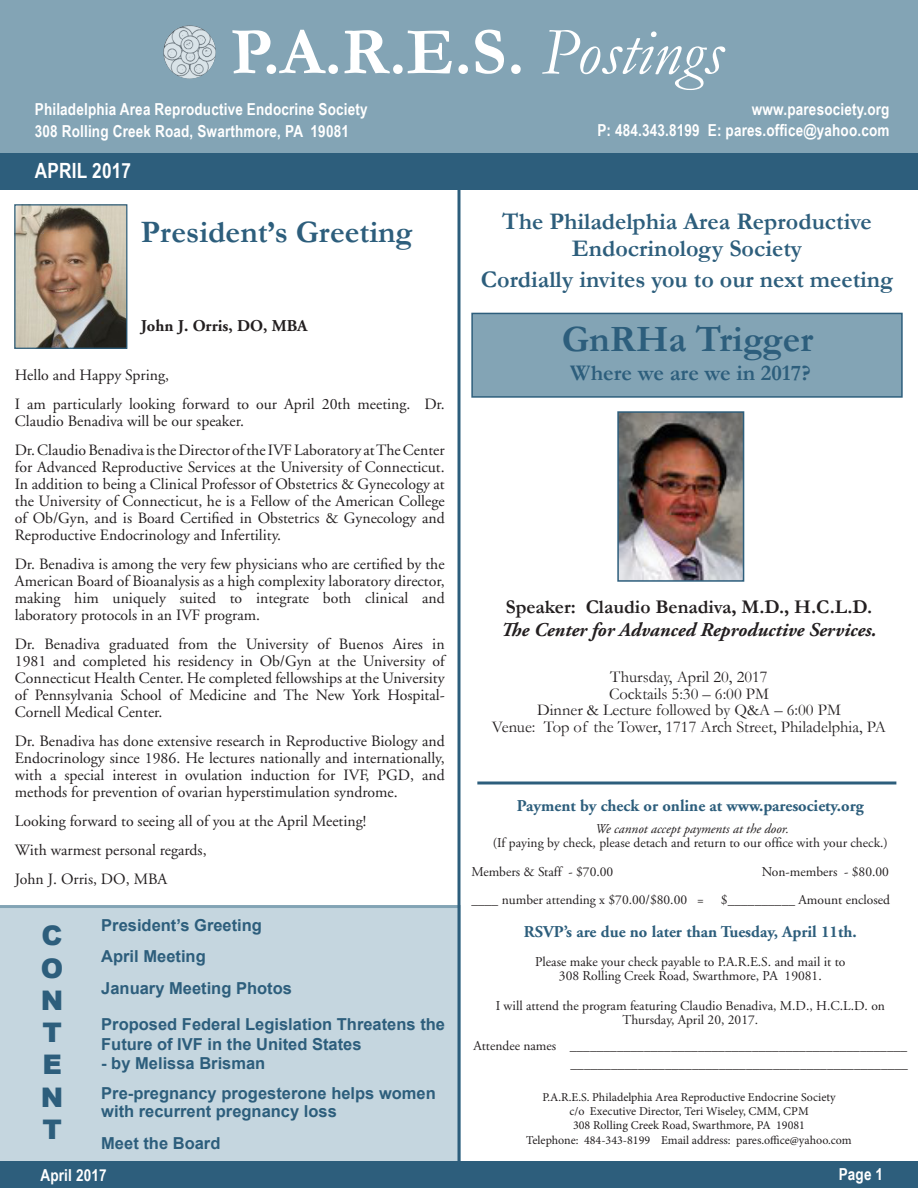
<style>
.page{position:relative;width:918px;height:1188px;background:#fff}
.page>*{position:absolute;margin:0;border:0;box-sizing:border-box;transform-origin:0 0}
.t1{font:700 67.5px "Garamond";color:#fff}
.t2{font:700 37.5px "Garamond";color:#2d5e7c}
.Body_Text{font:700 31.5px "Garamond";color:#2d5e7c}
.t3{font:900 27px "Arial";color:#2d5e7c}
.Photo_Caption{font:700 24px/27px "Garamond";color:#2d5e7c;text-align:center}
.t4{font:700 22.5px "Garamond";color:#2d5e7c}
.t5{font:700 21px "Arial Narrow";letter-spacing:.01em;color:#fff}
.Body_text{font:italic 700 19.5px "Adobe Garamond Pro";color:#231f20}
.Body_text-2{font:700 19.5px "Garamond";color:#231f20}
.Body_Text-2{font:700 16.5px/19.5px "Arial";color:#2d5e7c}
.t6{font:700 16.5px/21.6px "Arial Narrow";letter-spacing:.01em;color:#fff}
.Body_text-3{font:16.5px "Garamond";color:#231f20}
.Body_Text-3{font:700 16.5px "Adobe Garamond";color:#2d5e7c}
.Body_Text-4{font:700 16.5px "Adobe Garamond";color:#231f20}
.Body_Text-5{font:15.75px/17px "Adobe Garamond";color:#231f20;text-align:justify}
.Body_Text-6{font:13.5px/14.5px "Adobe Garamond";color:#231f20;text-align:center}
.Body_Text-7{font:italic 13.5px "Adobe Garamond";color:#231f20}
.t7{font:12px "Minion Pro";color:#231f20}
.s1{font-weight:400;font-style:italic}
</style>
<div class="page">
<div style="left:471px;top:313px;width:432px;height:85px;background:#83a4b5;border:2px solid #2d5e7c"></div>
<div style="left:0;top:908px;width:460px;height:258px;background:#c5d6df"></div>
<div style="left:0;top:0;width:918px;height:153px;background:#83a4b5"></div>
<div style="left:0;top:1161px;width:918px;height:27px;background:#2d5e7c"></div>
<img style="left:163px;top:25px;width:53px;height:54px">
<div style="left:162px;top:24px;width:56px;height:57px;border:2px solid #83a4b5;border-radius:50%"></div>
<div style="left:0;top:153px;width:918px;height:36px;background:#2d5e7c"></div>
<hr style="left:0;top:905px;width:460px;height:3px;background:#83a4b5">
<hr style="left:458px;top:184px;width:2px;height:980px;background:#2d5e7c">
<img style="left:16px;top:206px;width:109px;height:141px">
<div style="left:14px;top:204px;width:113px;height:145px;border:1px solid #2d5e7c"></div>
<hr style="left:477px;top:782px;width:419px;height:2px;background:#2d5e7c">
<img style="left:620px;top:414px;width:121px;height:165px">
<div style="left:617px;top:411px;width:127px;height:171px;border:2px solid #2d5e7c"></div>
<p class="t1" style="left:231px;top:12px;width:493px">P.A.R.E.S. <span class="s1">Postings</span></p>
<p class="t6" style="left:35px;top:99px;width:334px">Philadelphia Area Reproductive Endocrine Society<br>308 Rolling Creek Road, Swarthmore, PA 19081</p>
<p class="t6" style="left:752px;top:99px;width:139px">www.paresociety.org</p>
<p class="t6" style="left:597px;top:120px;width:294px">P: 484.343.8199 E: pares.office@yahoo.com</p>
<p class="t5" style="left:35px;top:159px;width:98px">APRIL 2017</p>
<p class="Body_Text" style="left:141px;top:213px;width:273px">President’s Greeting</p>
<p class="Body_Text-4" style="left:141px;top:317px;width:168px">John J. Orris, DO, MBA</p>
<p class="Body_Text-5" style="left:15px;top:367px;width:156px">Hello and Happy Spring,</p>
<p class="Body_Text-5" style="left:15px;top:396px;width:431px">I am particularly looking forward to our April 20th meeting. Dr.<br>Claudio Benadiva will be our speaker.</p>
<p class="Body_Text-5" style="left:15px;top:442px;width:431px">Dr. Claudio Benadiva is the Director of the IVF Laboratory at TheCenter for Advanced Reproductive Services at the University of Connecticut.<br>In addition to being a Clinical Professor of Obstetrics &amp; Gynecology at the University of Connecticut, he is a Fellow of the American College of Ob/Gyn, and is Board Certified in Obstetrics &amp; Gynecology and Reproductive Endocrinology and Infertility.</p>
<p class="Body_Text-5" style="left:15px;top:556px;width:431px">Dr. Benadiva is among the very few physicians who are certified by the American Board of Bioanalysis as a high complexity laboratory director, making him uniquely suited to integrate both clinical and laboratory protocols in an IVF program.</p>
<p class="Body_Text-5" style="left:15px;top:636px;width:431px">Dr. Benadiva graduated from the University of Buenos Aires in 1981 and completed his residency in Ob/Gyn at the University of Connecticut Health Center. He completed fellowships at the University of Pennsylvania School of Medicine and The New York Hospital-Cornell Medical Center.</p>
<p class="Body_Text-5" style="left:15px;top:733px;width:431px">Dr. Benadiva has done extensive research in Reproductive Biology and Endocrinology since 1986. He lectures nationally and internationally, with a special interest in ovulation induction for IVF, PGD, and methods for prevention of ovarian hyperstimulation syndrome.</p>
<p class="Body_Text-5" style="left:15px;top:813px;width:353px">Looking forward to seeing all of you at the April Meeting!</p>
<p class="Body_Text-5" style="left:15px;top:842px;width:193px">With warmest personal regards,</p>
<p class="Body_Text-5" style="left:15px;top:871px;width:154px">John J. Orris, DO, MBA</p>
<p class="t3" style="left:42px;top:921px;width:23px">C</p>
<p class="t3" style="left:41px;top:953px;width:24px">O</p>
<p class="t3" style="left:41px;top:985px;width:24px">N</p>
<p class="t3" style="left:42px;top:1018px;width:21px">T</p>
<p class="t3" style="left:42px;top:1050px;width:21px">E</p>
<p class="t3" style="left:41px;top:1082px;width:24px">N</p>
<p class="t3" style="left:42px;top:1114px;width:21px">T</p>
<p class="Body_Text-2" style="left:101px;top:916px;width:162px">President’s Greeting</p>
<p class="Body_Text-2" style="left:101px;top:947px;width:106px">April Meeting</p>
<p class="Body_Text-2" style="left:101px;top:979px;width:192px">January Meeting Photos</p>
<p class="Body_Text-2" style="left:101px;top:1015px;width:345px">Proposed Federal Legislation Threatens the<br>Future of IVF in the United States</p>
<p class="Body_Text-2" style="left:101px;top:1054px;width:166px">- by Melissa Brisman</p>
<p class="Body_Text-2" style="left:101px;top:1085px;width:336px;line-height:18px">Pre-pregnancy progesterone helps women with recurrent pregnancy loss</p>
<p class="Body_Text-2" style="left:101px;top:1134px;width:121px">Meet the Board</p>
<p class="Photo_Caption" style="left:502px;top:208px;width:371px">The Philadelphia Area Reproductive<br>Endocrinology Society</p>
<p class="Photo_Caption" style="left:481px;top:266px;width:414px">Cordially invites you to our next meeting</p>
<p class="t2" style="left:562px;top:317px;width:253px">GnRHa Trigger</p>
<p class="t4" style="left:570px;top:360px;width:242px">Where we are we in 2017?</p>
<p class="Body_text-2" style="left:506px;top:596px;width:368px">Speaker: Claudio Benadiva, M.D., H.C.L.D.</p>
<p class="Body_text" style="left:501px;top:619px;width:377px">The Center for Advanced Reproductive Services.</p>
<p class="Body_text-3" style="left:610px;top:667px;width:159px">Thursday, April 20, 2017</p>
<p class="Body_text-3" style="left:609px;top:684px;width:161px">Cocktails 5:30 – 6:00 PM</p>
<p class="Body_text-3" style="left:537px;top:700px;width:305px">Dinner &amp; Lecture followed by Q&amp;A – 6:00 PM</p>
<p class="Body_text-3" style="left:492px;top:717px;width:396px">Venue: Top of the Tower, 1717 Arch Street, Philadelphia, PA</p>
<p class="Body_Text-3" style="left:517px;top:797px;width:348px">Payment by check or online at www.paresociety.org</p>
<p class="Body_Text-7" style="left:595px;top:821px;width:195px">We cannot accept payments at the door.</p>
<p class="Body_Text-6" style="left:493px;top:836px;width:397px">(If paying by check, please detach and return to our office with your check.)</p>
<p class="Body_Text-6" style="left:471px;top:865px;width:143px">Members &amp; Staff - $70.00</p>
<p class="Body_Text-6" style="left:762px;top:865px;width:129px">Non-members - $80.00</p>
<p class="Body_Text-6" style="left:471px;top:893px;width:234px">____ number attending x $70.00/$80.00 =</p>
<p class="Body_Text-6" style="left:721px;top:893px;width:171px">$__________ Amount enclosed</p>
<p class="Body_Text-3" style="left:524px;top:923px;width:335px">RSVP’s are due no later than Tuesday, April 11th.</p>
<p class="Body_Text-6" style="left:535px;top:955px;width:312px">Please make your check payable to P.A.R.E.S. and mail it to<br>308 Rolling Creek Road, Swarthmore, PA 19081.</p>
<p class="Body_Text-6" style="left:496px;top:998px;width:391px">I will attend the program featuring Claudio Benadiva, M.D., H.C.L.D. on<br>Thursday, April 20, 2017.</p>
<p class="Body_Text-6" style="left:473px;top:1038px;width:435px">Attendee names __________________________________________________</p>
<p class="Body_Text-6" style="left:571px;top:1056px;width:339px">__________________________________________________</p>
<p class="t7" style="left:542px;top:1089px;width:295px">P.A.R.E.S. Philadelphia Area Reproductive Endocrine Society</p>
<p class="t7" style="left:569px;top:1103px;width:241px">c/o Executive Director, Teri Wiseley, CMM, CPM</p>
<p class="t7" style="left:573px;top:1118px;width:233px">308 Rolling Creek Road, Swarthmore, PA 19081</p>
<p class="t7" style="left:526px;top:1132px;width:327px">Telephone: 484-343-8199 Email address: pares.office@yahoo.com</p>
<p class="t6" style="left:40px;top:1164px;width:68px">April 2017</p>
<p class="t6" style="left:839px;top:1163px;width:46px">Page 1</p>
</div>
